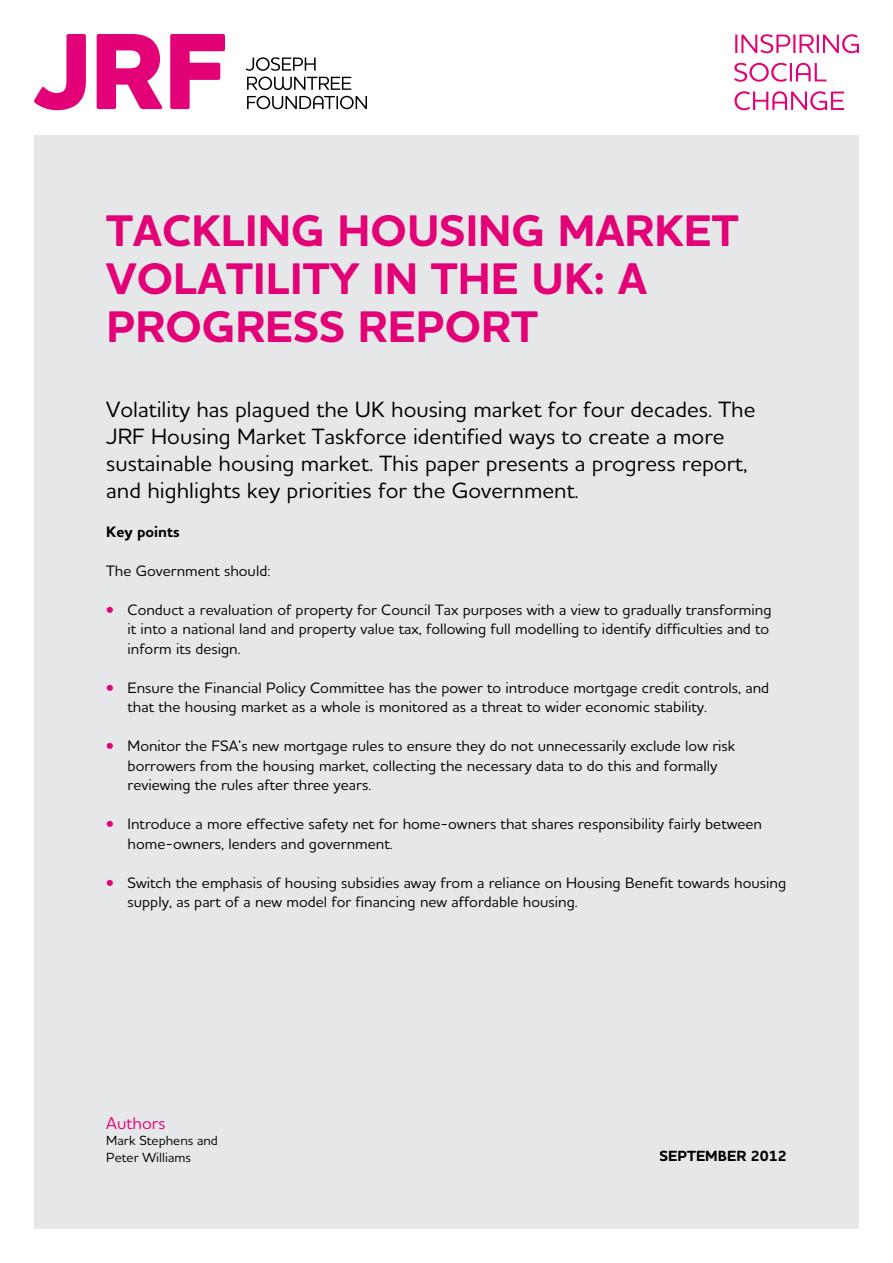
<style>
.page{position:relative;width:893px;height:1263px;background:#fff}
.page>*{position:absolute;margin:0;border:0;box-sizing:border-box;transform-origin:0 0}
.t1{font:700 45px/48px "Houschka Alt Pro";color:#e20177}
.t2{font:500 22.5px/27px "Houschka Alt Pro";color:#000}
.t3{font:500 17.25px "Houschka Alt Pro";color:#e20177}
.t4{font:500 15.3px/19.5px "Houschka Alt Pro";color:#000}
.t5{font:700 15.3px "Houschka Alt Pro";color:#000}
.t6{font:700 15px "Houschka Alt Pro";color:#000}
.t7{font:500 13.5px/16.5px "Houschka Alt Pro";color:#000}
.s1{font-weight:700;font-size:15px;color:#e20177}
</style>
<div class="page">
<div style="left:34px;top:136px;width:825px;height:1093px;background:#e6e7e8"></div>
<svg style="left:34px;top:34px;width:52px;height:76px"></svg>
<svg style="left:97px;top:34px;width:66px;height:75px"></svg>
<svg style="left:170px;top:34px;width:55px;height:75px"></svg>
<svg style="left:246px;top:57px;width:70px;height:14px"></svg>
<svg style="left:247px;top:77px;width:104px;height:13px"></svg>
<svg style="left:247px;top:96px;width:120px;height:13px"></svg>
<svg style="left:735px;top:34px;width:124px;height:19px"></svg>
<svg style="left:734px;top:63px;width:92px;height:19px"></svg>
<svg style="left:734px;top:91px;width:110px;height:19px"></svg>
<h1 class="t1" style="left:106px;top:207px;width:625px">TACKLING HOUSING MARKET<br>VOLATILITY IN THE UK: A<br>PROGRESS REPORT</h1>
<p class="t2" style="left:106px;top:395px;width:651px">Volatility has plagued the UK housing market for four decades. The JRF Housing Market Taskforce identified ways to create a more sustainable housing market. This paper presents a progress report, and highlights key priorities for the Government.</p>
<p class="t5" style="left:106px;top:521px;width:75px">KEY POINTS</p>
<p class="t4" style="left:106px;top:560px;width:166px">The Government should:</p>
<p class="t4" style="left:128px;top:599px;width:645px;text-indent:-21px"><span class="s1">•</span> Conduct a revaluation of property for Council Tax purposes with a view to gradually transforming it into a national land and property value tax, following full modelling to identify difficulties and to inform its design.</p>
<p class="t4" style="left:128px;top:677px;width:643px;text-indent:-21px"><span class="s1">•</span> Ensure the Financial Policy Committee has the power to introduce mortgage credit controls, and that the housing market as a whole is monitored as a threat to wider economic stability.</p>
<p class="t4" style="left:128px;top:736px;width:609px;text-indent:-21px"><span class="s1">•</span> Monitor the FSA’s new mortgage rules to ensure they do not unnecessarily exclude low risk borrowers from the housing market, collecting the necessary data to do this and formally reviewing the rules after three years.</p>
<p class="t4" style="left:128px;top:814px;width:636px;text-indent:-21px"><span class="s1">•</span> Introduce a more effective safety net for home-owners that shares responsibility fairly between home-owners, lenders and government.</p>
<p class="t4" style="left:128px;top:872px;width:660px;text-indent:-21px"><span class="s1">•</span> Switch the emphasis of housing subsidies away from a reliance on Housing Benefit towards housing supply, as part of a new model for financing new affordable housing.</p>
<p class="t3" style="left:106px;top:1112px;width:61px">Authors</p>
<p class="t7" style="left:106px;top:1132px;width:113px">Mark Stephens and<br>Peter Williams</p>
<p class="t6" style="left:659px;top:1146px;width:129px">SEPTEMBER 2012</p>
</div>
